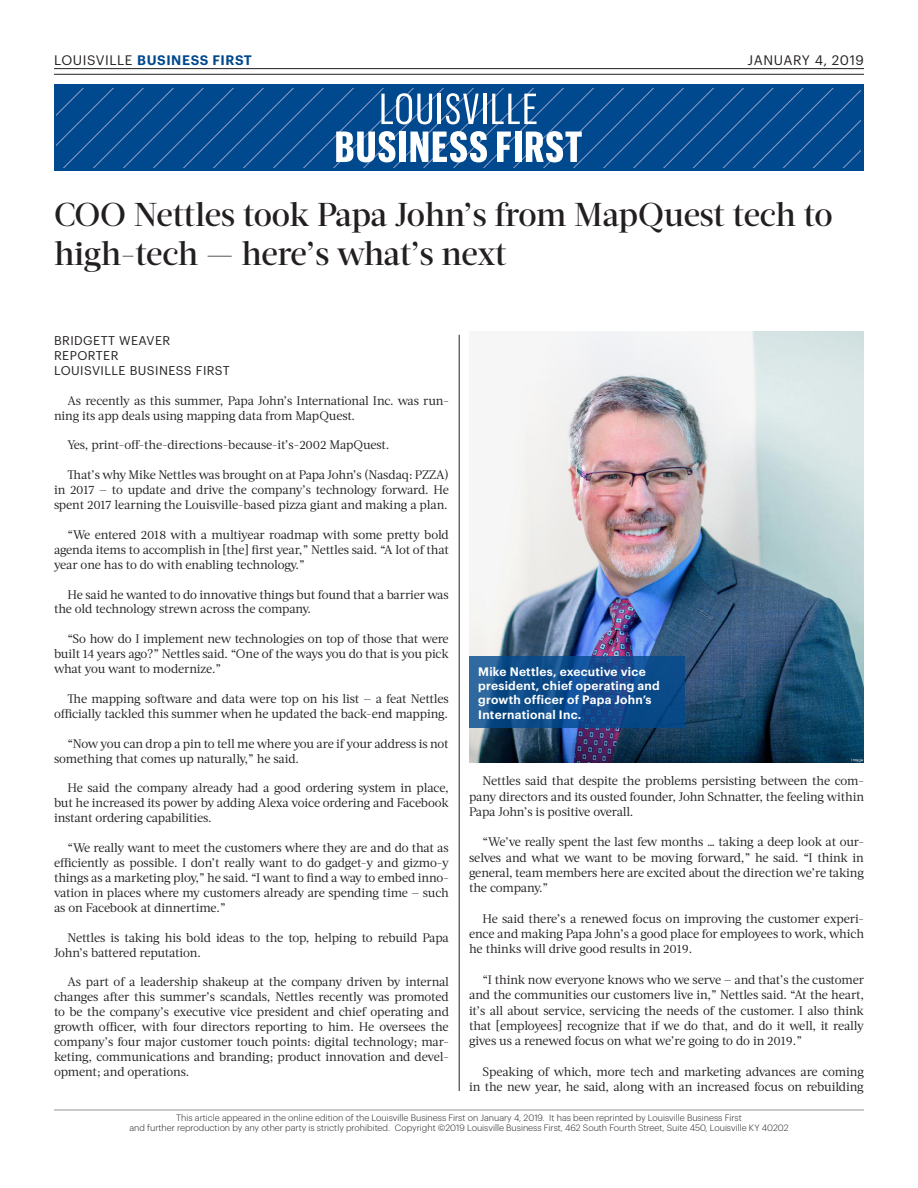
<style>
.page{position:relative;width:918px;height:1188px;background:#fff}
.page>*{position:absolute;margin:0;border:0;box-sizing:border-box;transform-origin:0 0}
.t1{font:500 33px/39.6px "Acta Headline";letter-spacing:-.015em;color:#231f20}
.t2{font:600 13.5px "Graphik";letter-spacing:.04em;color:#01498e}
.t3{font:13.5px "Graphik";letter-spacing:.04em;color:#231f20}
.t4{font:12.45px/14.9px "Acta";letter-spacing:-.01em;color:#231f20;text-align:justify}
.t5{font:12.45px/14.9px "Graphik";letter-spacing:.035em;color:#231f20}
.t6{font:600 12px/14.4px "Graphik";letter-spacing:.02em;color:#fff}
.t7{font:300 9px "Graphik";color:#231f20}
.s1{font-weight:400;color:#231f20}
</style>
<div class="page">
<hr style="left:54px;top:1110px;width:810px;height:1px;background:#939598">
<hr style="left:54px;top:68px;width:810px;height:1px;background:#231f20">
<hr style="left:54px;top:74px;width:810px;height:1px;background:#231f20">
<hr style="left:459px;top:335px;width:1px;height:756px;background:#231f20">
<div style="left:54px;top:84px;width:810px;height:87px;background:#01498e"></div>
<svg style="left:57px;top:88px;width:72px;height:80px"></svg>
<svg style="left:129px;top:88px;width:732px;height:80px"></svg>
<svg style="left:381px;top:93px;width:51px;height:31px"></svg>
<hr style="left:438px;top:94px;width:3px;height:30px;background:#fff">
<svg style="left:446px;top:93px;width:33px;height:31px"></svg>
<hr style="left:483px;top:94px;width:3px;height:30px;background:#fff">
<svg style="left:492px;top:94px;width:45px;height:30px"></svg>
<svg style="left:336px;top:131px;width:59px;height:31px"></svg>
<div style="left:399px;top:132px;width:7px;height:30px;background:#fff"></div>
<svg style="left:410px;top:131px;width:77px;height:31px"></svg>
<svg style="left:497px;top:132px;width:14px;height:30px"></svg>
<div style="left:515px;top:132px;width:6px;height:30px;background:#fff"></div>
<svg style="left:526px;top:131px;width:56px;height:31px"></svg>
<img style="left:469px;top:331px;width:395px;height:431px">
<svg style="left:469px;top:657px;width:216px;height:71px;fill:#0f4b8a"></svg>
<p class="t2" style="left:54px;top:49px;width:200px"><span class="s1">LOUISVILLE</span> BUSINESS FIRST</p>
<p class="t3" style="left:748px;top:50px;width:118px">JANUARY 4, 2019</p>
<p class="t1" style="left:54px;top:195px;width:780px">COO Nettles took Papa John’s from MapQuest tech to high-tech — here’s what’s next</p>
<p class="t5" style="left:54px;top:332px;width:177px">BRIDGETT WEAVER<br>REPORTER<br>LOUISVILLE BUSINESS FIRST</p>
<p class="t4" style="left:54px;top:393px;width:396px;text-indent:14px">As recently as this summer, Papa John’s International Inc. was run&shy;ning its app deals using mapping data from MapQuest.</p>
<p class="t4" style="left:68px;top:438px;width:323px">Yes, print-off-the-directions-because-it’s-2002 MapQuest.</p>
<p class="t4" style="left:54px;top:468px;width:396px;text-indent:14px">That’s why Mike Nettles was brought on at Papa John’s (Nasdaq: PZZA) in 2017 — to update and drive the company’s technology forward. He spent 2017 learning the Louisville-based pizza giant and making a plan.</p>
<p class="t4" style="left:54px;top:527px;width:396px;text-indent:14px">“We entered 2018 with a multiyear roadmap with some pretty bold agenda items to accomplish in [the] first year,” Nettles said. “A lot of that year one has to do with enabling technology.”</p>
<p class="t4" style="left:54px;top:587px;width:396px;text-indent:14px">He said he wanted to do innovative things but found that a barrier was the old technology strewn across the company.</p>
<p class="t4" style="left:54px;top:632px;width:396px;text-indent:14px">“So how do I implement new technologies on top of those that were built 14 years ago?” Nettles said. “One of the ways you do that is you pick what you want to modernize.”</p>
<p class="t4" style="left:54px;top:691px;width:396px;text-align:right">The mapping software and data were top on his list — a feat Nettles officially tackled this summer when he updated the back-end mapping.</p>
<p class="t4" style="left:54px;top:736px;width:396px;text-indent:14px">“Now you can drop a pin to tell me where you are if your address is not something that comes up naturally,” he said.</p>
<p class="t4" style="left:54px;top:781px;width:396px;text-indent:14px">He said the company already had a good ordering system in place, but he increased its power by adding Alexa voice ordering and Facebook instant ordering capabilities.</p>
<p class="t4" style="left:54px;top:841px;width:396px;text-indent:14px">“We really want to meet the customers where they are and do that as efficiently as possible. I don’t really want to do gadget-y and gizmo-y things as a marketing ploy,” he said. “I want to find a way to embed inno&shy;vation in places where my customers already are spending time — such as on Facebook at dinnertime.”</p>
<p class="t4" style="left:54px;top:930px;width:396px;text-indent:14px">Nettles is taking his bold ideas to the top, helping to rebuild Papa<br>John’s battered reputation.</p>
<p class="t4" style="left:54px;top:975px;width:396px;text-indent:14px">As part of a leadership shakeup at the company driven by internal changes after this summer’s scandals, Nettles recently was promoted to be the company’s executive vice president and chief operating and growth officer, with four directors reporting to him. He oversees the company’s four major customer touch points: digital technology; mar&shy;keting, communications and branding; product innovation and devel&shy;opment; and operations.</p>
<p class="t6" style="left:478px;top:663px;width:183px">Mike Nettles, executive vice president, chief operating and growth officer of Papa John’s<br>International Inc.</p>
<p class="t4" style="left:469px;top:773px;width:396px;line-height:15.3px;text-indent:14px">Nettles said that despite the problems persisting between the com&shy;pany directors and its ousted founder, John Schnatter, the feeling within Papa John’s is positive overall.</p>
<p class="t4" style="left:469px;top:835px;width:396px;line-height:15.3px;text-indent:14px">“We’ve really spent the last few months … taking a deep look at our&shy;selves and what we want to be moving forward,” he said. “I think in general, team members here are excited about the direction we’re taking the company.”</p>
<p class="t4" style="left:469px;top:911px;width:396px;line-height:15.3px;text-indent:14px">He said there’s a renewed focus on improving the customer experi&shy;ence and making Papa John’s a good place for employees to work, which he thinks will drive good results in 2019.</p>
<p class="t4" style="left:469px;top:972px;width:396px;line-height:15.3px;text-indent:14px">“I think now everyone knows who we serve — and that’s the customer and the communities our customers live in,” Nettles said. “At the heart, it’s all about service, servicing the needs of the customer. I also think that [employees] recognize that if we do that, and do it well, it really gives us a renewed focus on what we’re going to do in 2019.”</p>
<p class="t4" style="left:469px;top:1064px;width:396px;line-height:15.3px;text-align:right">Speaking of which, more tech and marketing advances are coming in the new year, he said, along with an increased focus on rebuilding</p>
<p class="t7" style="left:176px;top:1111px;width:567px">This article appeared in the online edition of the Louisville Business First on January 4, 2019. It has been reprinted by Louisville Business First</p>
<p class="t7" style="left:129px;top:1121px;width:661px">and further reproduction by any other party is strictly prohibited. Copyright ©2019 Louisville Business First, 462 South Fourth Street, Suite 450, Louisville KY 40202</p>
</div>
